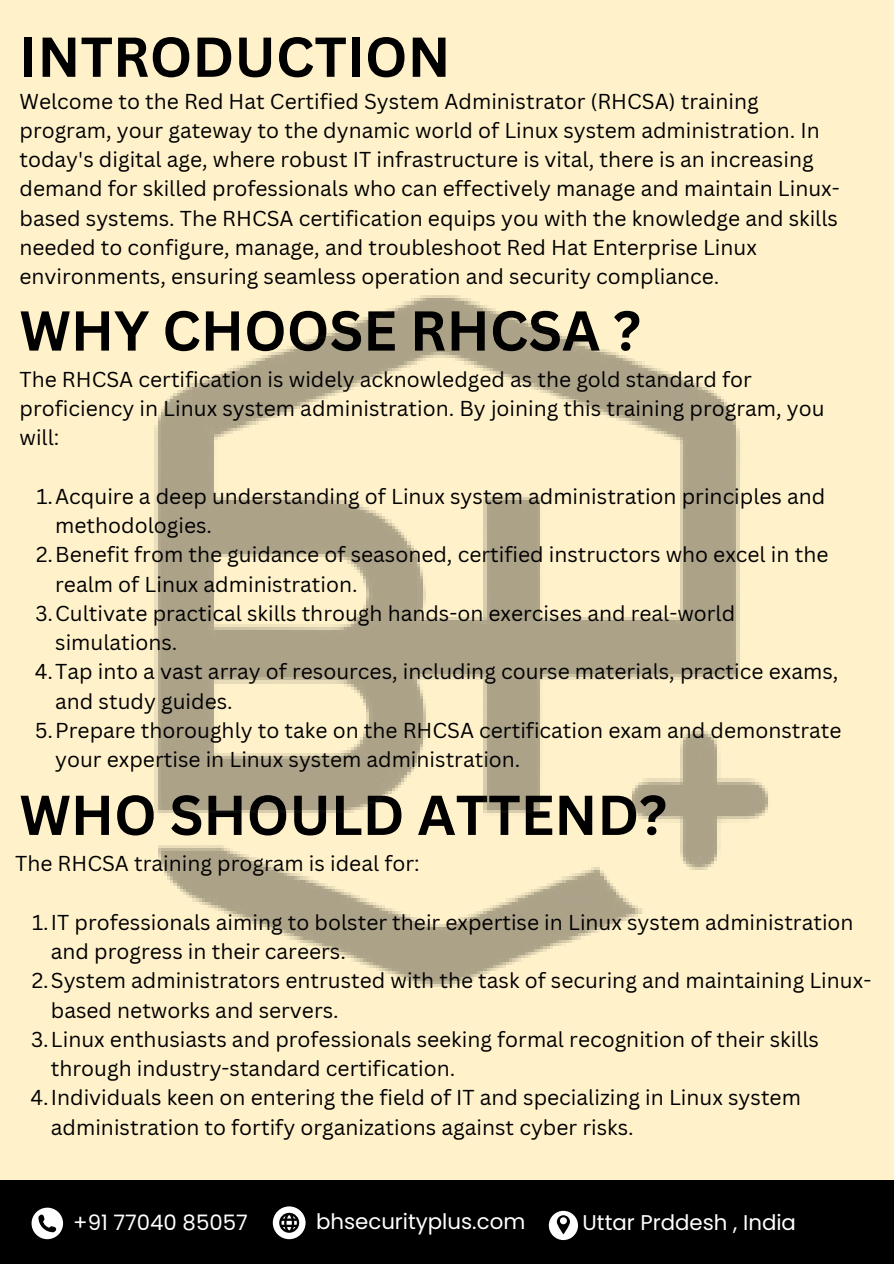
<style>
.page{position:relative;width:894px;height:1264px;background:#fff}
.page>*{position:absolute;margin:0;border:0;box-sizing:border-box;transform-origin:0 0}
.t1{font:700 54.9px "Canva Sans";color:#000}
.t2{font:21.3px "Poppins";color:#fff}
.t3{font:21px/29.2px "Canva Sans";color:#000}
</style>
<div class="page">
<div style="left:0;top:0;width:893px;height:1263px;background:#fff2cb"></div>
<div style="left:0;top:1180px;width:893px;height:83px;background:#000"></div>
<svg style="left:32px;top:1207px;width:31px;height:32px"></svg>
<svg style="left:273px;top:1206px;width:32px;height:32px"></svg>
<svg style="left:548px;top:1210px;width:30px;height:29px"></svg>
<img style="left:154px;top:295px;width:614px;height:692px">
<h1 class="t1" style="left:19px;top:18px;width:432px">INTRODUCTION</h1>
<p class="t3" style="left:19px;top:86px;width:821px">Welcome to the Red Hat Certified System Administrator (RHCSA) training program, your gateway to the dynamic world of Linux system administration. In today's digital age, where robust IT infrastructure is vital, there is an increasing demand for skilled professionals who can effectively manage and maintain Linux&shy;based systems. The RHCSA certification equips you with the knowledge and skills needed to configure, manage, and troubleshoot Red Hat Enterprise Linux environments, ensuring seamless operation and security compliance.</p>
<p class="t1" style="left:19px;top:292px;width:622px">WHY CHOOSE RHCSA ?</p>
<p class="t3" style="left:19px;top:364px;width:806px">The RHCSA certification is widely acknowledged as the gold standard for proficiency in Linux system administration. By joining this training program, you will:</p>
<p class="t3" style="left:55px;top:481px;width:771px;text-indent:-19px">1.Acquire a deep understanding of Linux system administration principles and methodologies.</p>
<p class="t3" style="left:55px;top:539px;width:774px;text-indent:-19px">2.Benefit from the guidance of seasoned, certified instructors who excel in the realm of Linux administration.</p>
<p class="t3" style="left:55px;top:598px;width:681px;text-indent:-20px">3.Cultivate practical skills through hands-on exercises and real-world simulations.</p>
<h1 class="t3" style="left:55px;top:656px;width:784px;text-indent:-20px">4.Tap into a vast array of resources, including course materials, practice exams, and study guides.</h1>
<p class="t3" style="left:55px;top:715px;width:787px;text-indent:-20px">5.Prepare thoroughly to take on the RHCSA certification exam and demonstrate your expertise in Linux system administration.</p>
<p class="t1" style="left:19px;top:776px;width:648px">WHO SHOULD ATTEND?</p>
<p class="t3" style="left:15px;top:848px;width:406px">The RHCSA training program is ideal for:</p>
<p class="t3" style="left:51px;top:907px;width:804px;text-indent:-19px">1.IT professionals aiming to bolster their expertise in Linux system administration and progress in their careers.</p>
<p class="t3" style="left:51px;top:965px;width:821px;text-indent:-19px">2.System administrators entrusted with the task of securing and maintaining Linux&shy;based networks and servers.</p>
<p class="t3" style="left:51px;top:1024px;width:769px;text-indent:-20px">3.Linux enthusiasts and professionals seeking formal recognition of their skills through industry-standard certification.</p>
<p class="t3" style="left:51px;top:1082px;width:751px;text-indent:-20px">4.Individuals keen on entering the field of IT and specializing in Linux system administration to fortify organizations against cyber risks.</p>
<h1 class="t2" style="left:73px;top:1207px;width:176px">+91 77040 85057</h1>
<p class="t2" style="left:316px;top:1206px;width:211px">bhsecurityplus.com</p>
<p class="t2" style="left:582px;top:1207px;width:215px">Uttar Prddesh , India</p>
</div>
